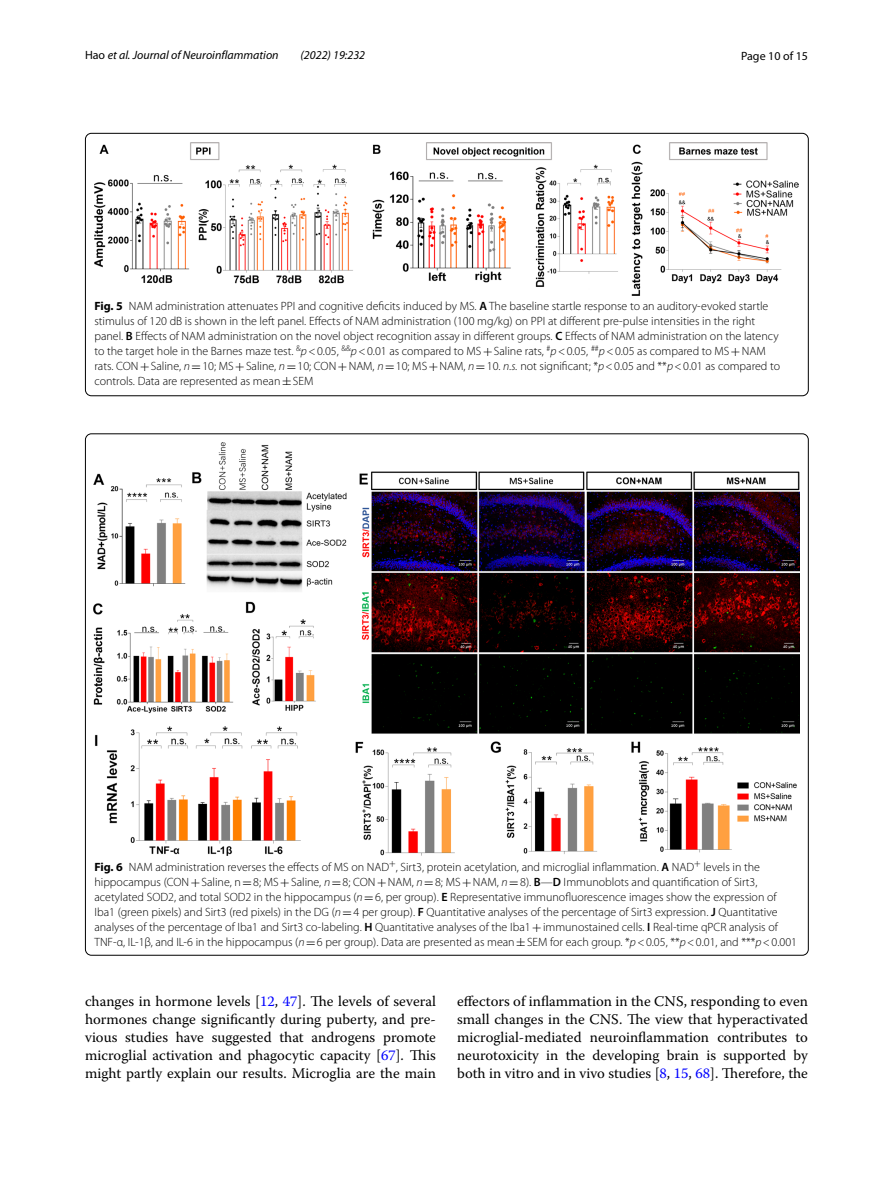
<style>
.page{position:relative;width:893px;height:1187px;background:#fff}
.page>*{position:absolute;margin:0;border:0;box-sizing:border-box;transform-origin:0 0}
.t1{font:14.7px/18px "Warnock Pro";color:#000;text-align:justify}
.t2{font:300 12px/15px "Myriad Pro";color:#000}
.t3{font:italic 12px "Myriad Pro";color:#000}
.t4{font:12px "Myriad Pro";color:#000}
.s1{font-style:normal}
.s2{font-weight:700}
.s3{font-weight:600}
.s4{font-style:italic}
.s5{font-family:"MTSY";font-weight:400}
.s6{color:#00f}
</style>
<div class="page">
<img style="left:95px;top:142px;width:704px;height:153px">
<div style="left:85px;top:133px;width:723px;height:263px;border:1px solid #000;border-radius:6px"></div>
<img style="left:94px;top:443px;width:706px;height:412px">
<p class="t3" style="left:85px;top:48px;width:195px"><span class="s1">Hao</span> et al. Journal of Neuroinflammation</p>
<p class="t3" style="left:301px;top:48px;width:66px">(2022) 19:232</p>
<p class="t4" style="left:741px;top:48px;width:68px">Page 10 of 15</p>
<p class="t2" style="left:94px;top:299px;width:687px"><span class="s2">Fig. 5</span> NAM administration attenuates PPI and cognitive deficits induced by MS. <span class="s3">A</span> The baseline startle response to an auditory-evoked startle stimulus of 120 dB is shown in the left panel. Effects of NAM administration (100 mg/kg) on PPI at different pre-pulse intensities in the right panel. <span class="s3">B</span> Effects of NAM administration on the novel object recognition assay in different groups. <span class="s3">C</span> Effects of NAM administration on the latency to the target hole in the Barnes maze test. <sup>&amp;</sup><span class="s4">p</span>&lt;0.05, <sup>&amp;&amp;</sup><span class="s4">p</span>&lt;0.01 as compared to MS<span class="s5">+</span>Saline rats, <sup>#</sup><span class="s4">p</span>&lt;0.05, <sup>##</sup><span class="s4">p</span>&lt;0.05 as compared to MS<span class="s5">+</span>NAM rats. CON<span class="s5">+</span>Saline, <span class="s4">n</span><span class="s5">=</span>10; MS<span class="s5">+</span>Saline, <span class="s4">n</span><span class="s5">=</span>10; CON<span class="s5">+</span>NAM, <span class="s4">n</span><span class="s5">=</span>10; MS<span class="s5">+</span>NAM, <span class="s4">n</span><span class="s5">=</span>10. <span class="s4">n.s.</span> not significant; *<span class="s4">p</span>&lt;0.05 and **<span class="s4">p</span>&lt;0.01 as compared to controls. Data are represented as mean<span class="s5">±</span>SEM</p>
<p class="t2" style="left:94px;top:859px;width:704px"><span class="s2">Fig. 6</span> NAM administration reverses the effects of MS on NAD<sup>+</sup>, Sirt3, protein acetylation, and microglial inflammation. <span class="s3">A</span> NAD<sup>+</sup> levels in the hippocampus (CON<span class="s5">+</span>Saline, n<span class="s5">=</span>8; MS<span class="s5">+</span>Saline, <span class="s4">n</span><span class="s5">=</span>8; CON<span class="s5">+</span>NAM, <span class="s4">n</span><span class="s5">=</span>8; MS<span class="s5">+</span>NAM, <span class="s4">n</span><span class="s5">=</span>8). <span class="s3">B</span>—<span class="s3">D</span> Immunoblots and quantification of Sirt3, acetylated SOD2, and total SOD2 in the hippocampus (<span class="s4">n</span><span class="s5">=</span>6, per group). <span class="s3">E</span> Representative immunofluorescence images show the expression of Iba1 (green pixels) and Sirt3 (red pixels) in the DG (<span class="s4">n</span><span class="s5">=</span>4 per group). <span class="s3">F</span> Quantitative analyses of the percentage of Sirt3 expression. <span class="s3">J</span> Quantitative analyses of the percentage of Iba1 and Sirt3 co-labeling. <span class="s3">H</span> Quantitative analyses of the Iba1<span class="s5">+</span>immunostained cells. <span class="s3">I</span> Real-time qPCR analysis of TNF-α, IL-1β, and IL-6 in the hippocampus (<span class="s4">n</span><span class="s5">=</span>6 per group). Data are presented as mean<span class="s5">±</span>SEM for each group. *<span class="s4">p</span>&lt;0.05, **<span class="s4">p</span>&lt;0.01, and ***<span class="s4">p</span>&lt;0.001</p>
<p class="t1" style="left:85px;top:992px;width:352px">changes in hormone levels [<span class="s6">12</span>, <span class="s6">47</span>]. The levels of several hormones change significantly during puberty, and pre&shy;vious studies have suggested that androgens promote microglial activation and phagocytic capacity [<span class="s6">67</span>]. This might partly explain our results. Microglia are the main</p>
<p class="t1" style="left:457px;top:992px;width:352px">effectors of inflammation in the CNS, responding to even small changes in the CNS. The view that hyperactivated microglial-mediated neuroinflammation contributes to neurotoxicity in the developing brain is supported by both in vitro and in vivo studies [<span class="s6">8</span>, <span class="s6">15</span>, <span class="s6">68</span>]. Therefore, the</p>
</div>
